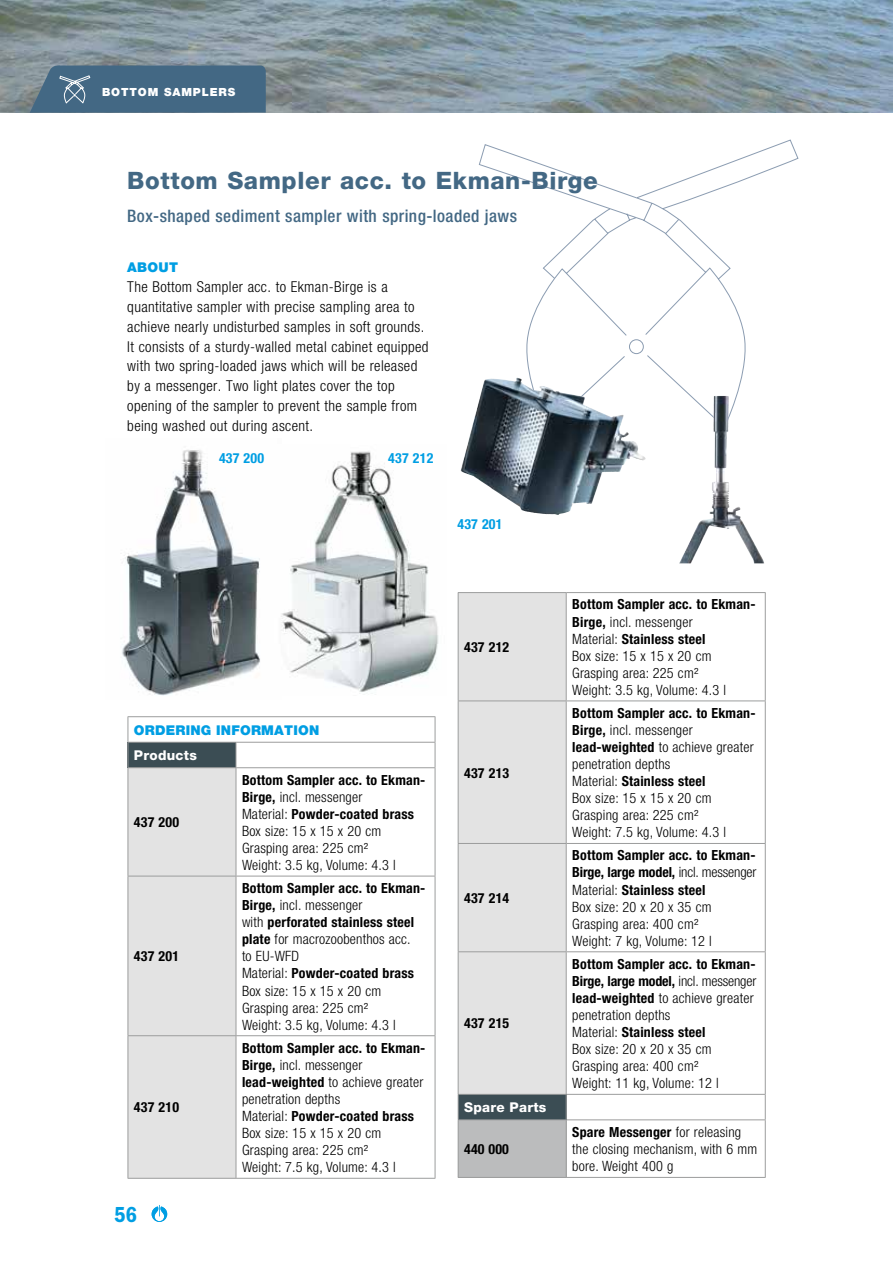
<style>
.page{position:relative;width:893px;height:1263px;background:#fff}
.page>*{position:absolute;margin:0;border:0;box-sizing:border-box;transform-origin:0 0}
.t1{font:800 24px "Helvetica Neue CE";letter-spacing:.025em;color:#436884}
.t2{font:600 condensed 22.5px "Franklin Gothic Itc TCE";color:#009ee3}
.t3{font:500 condensed 17.25px "Helvetica Neue";letter-spacing:.025em;color:#436884}
.t4{font:300 condensed 15px/19.8px "Helvetica Neue";letter-spacing:.025em;color:#000}
.t5{font:300 condensed 14.25px/17.1px "Helvetica Neue";letter-spacing:.015em;color:#000}
.t6{font:700 condensed 13.95px/17.1px "Helvetica Neue";letter-spacing:.015em;color:#000;text-align:justify}
.t7{font:700 condensed 13.95px "Helvetica Neue";letter-spacing:.015em;color:#009ee3}
.t8{font:900 13.5px "Helvetica Neue";letter-spacing:.015em;color:#009ee3}
.t9{font:800 13.5px "Helvetica Neue CE";letter-spacing:.02em;color:#fff}
.t10{font:800 13.5px "Helvetica Neue";letter-spacing:.02em;color:#fff}
.t11{font:900 11.25px "Helvetica Neue CE";letter-spacing:.08em;color:#fff}
.s1{font-weight:700;font-size:13.95px}
.s2{font-weight:300;font-size:14.25px}
</style>
<div class="page">
<svg style="left:152px;top:1205px;width:15px;height:17px"></svg>
<svg style="left:479px;top:139px;width:319px;height:291px"></svg>
<img style="left:0;top:0;width:893px;height:113px">
<svg style="left:30px;top:64px;width:236px;height:49px;background:#4b6d87"></svg>
<img style="left:122px;top:450px;width:138px;height:246px">
<img style="left:281px;top:451px;width:158px;height:241px">
<svg style="left:237px;top:743px;width:198px;height:435px"></svg>
<hr style="left:128px;top:716px;width:108px;height:1px;background:#9c9d9d">
<hr style="left:236px;top:716px;width:199px;height:1px;background:#9c9d9d">
<hr style="left:236px;top:742px;width:199px;height:1px;background:#9c9d9d">
<svg style="left:128px;top:717px;width:109px;height:461px;background:#dadbdc"></svg>
<svg style="left:435px;top:717px;width:1px;height:50px"></svg>
<hr style="left:128px;top:767px;width:108px;height:1px;background:#9c9d9d">
<hr style="left:128px;top:768px;width:1px;height:108px;background:#9c9d9d">
<hr style="left:236px;top:767px;width:199px;height:1px;background:#9c9d9d">
<hr style="left:236px;top:768px;width:1px;height:108px;background:#9c9d9d">
<hr style="left:435px;top:768px;width:1px;height:108px;background:#9c9d9d">
<hr style="left:128px;top:876px;width:108px;height:1px;background:#9c9d9d">
<hr style="left:128px;top:876px;width:1px;height:159px;background:#9c9d9d">
<hr style="left:236px;top:876px;width:199px;height:1px;background:#9c9d9d">
<hr style="left:236px;top:876px;width:1px;height:159px;background:#9c9d9d">
<hr style="left:435px;top:876px;width:1px;height:159px;background:#9c9d9d">
<hr style="left:128px;top:1035px;width:108px;height:1px;background:#9c9d9d">
<hr style="left:128px;top:1036px;width:1px;height:142px;background:#9c9d9d">
<hr style="left:236px;top:1035px;width:199px;height:1px;background:#9c9d9d">
<hr style="left:236px;top:1036px;width:1px;height:142px;background:#9c9d9d">
<hr style="left:435px;top:1036px;width:1px;height:142px;background:#9c9d9d">
<hr style="left:128px;top:1178px;width:108px;height:1px;background:#9c9d9d">
<hr style="left:236px;top:1178px;width:199px;height:1px;background:#9c9d9d">
<div style="left:459px;top:593px;width:107px;height:501px;background:#e3e3e3"></div>
<svg style="left:567px;top:593px;width:198px;height:584px"></svg>
<div style="left:458px;top:1094px;width:108px;height:26px;background:#3b4d54"></div>
<div style="left:458px;top:1120px;width:108px;height:57px;background:#bbbcbd"></div>
<hr style="left:458px;top:592px;width:108px;height:1px;background:#9c9d9d">
<hr style="left:458px;top:593px;width:1px;height:107px;background:#9c9d9d">
<hr style="left:566px;top:592px;width:200px;height:1px;background:#9c9d9d">
<hr style="left:566px;top:593px;width:1px;height:107px;background:#9c9d9d">
<hr style="left:765px;top:593px;width:1px;height:107px;background:#9c9d9d">
<hr style="left:458px;top:700px;width:108px;height:1px;background:#9c9d9d">
<hr style="left:458px;top:701px;width:1px;height:142px;background:#9c9d9d">
<hr style="left:566px;top:700px;width:200px;height:1px;background:#9c9d9d">
<hr style="left:566px;top:701px;width:1px;height:142px;background:#9c9d9d">
<hr style="left:765px;top:701px;width:1px;height:142px;background:#9c9d9d">
<hr style="left:458px;top:843px;width:108px;height:1px;background:#9c9d9d">
<hr style="left:458px;top:844px;width:1px;height:107px;background:#9c9d9d">
<hr style="left:566px;top:843px;width:200px;height:1px;background:#9c9d9d">
<hr style="left:566px;top:844px;width:1px;height:107px;background:#9c9d9d">
<hr style="left:765px;top:844px;width:1px;height:107px;background:#9c9d9d">
<hr style="left:458px;top:951px;width:108px;height:1px;background:#9c9d9d">
<hr style="left:458px;top:952px;width:1px;height:142px;background:#9c9d9d">
<hr style="left:566px;top:951px;width:200px;height:1px;background:#9c9d9d">
<hr style="left:566px;top:952px;width:1px;height:142px;background:#9c9d9d">
<hr style="left:765px;top:952px;width:1px;height:142px;background:#9c9d9d">
<hr style="left:458px;top:1094px;width:108px;height:1px;background:#9c9d9d">
<svg style="left:458px;top:1095px;width:1px;height:24px"></svg>
<hr style="left:566px;top:1094px;width:200px;height:1px;background:#9c9d9d">
<svg style="left:566px;top:1095px;width:1px;height:24px"></svg>
<svg style="left:765px;top:1095px;width:1px;height:24px"></svg>
<hr style="left:458px;top:1119px;width:108px;height:1px;background:#9c9d9d">
<hr style="left:458px;top:1120px;width:1px;height:57px;background:#9c9d9d">
<hr style="left:566px;top:1119px;width:200px;height:1px;background:#9c9d9d">
<hr style="left:566px;top:1120px;width:1px;height:57px;background:#9c9d9d">
<hr style="left:765px;top:1120px;width:1px;height:57px;background:#9c9d9d">
<hr style="left:458px;top:1177px;width:108px;height:1px;background:#9c9d9d">
<hr style="left:566px;top:1177px;width:200px;height:1px;background:#9c9d9d">
<img style="left:461px;top:378px;width:111px;height:137px">
<img style="left:709px;top:396px;width:7px;height:118px">
<p class="t11" style="left:102px;top:85px;width:135px">BOTTOM SAMPLERS</p>
<h1 class="t1" style="left:127px;top:165px;width:472px">Bottom Sampler acc. to Ekman-Birge</h1>
<p class="t3" style="left:127px;top:206px;width:391px">Box-shaped sediment sampler with spring-loaded jaws</p>
<p class="t8" style="left:127px;top:260px;width:52px">ABOUT</p>
<p class="t4" style="left:127px;top:277px;width:303px">The Bottom Sampler acc. to Ekman-Birge is a quantitative sampler with precise sampling area to achieve nearly undisturbed samples in soft grounds.<br>It consists of a sturdy-walled metal cabinet equipped with two spring-loaded jaws which will be released by a messenger. Two light plates cover the top opening of the sampler to prevent the sample from being washed out during ascent.</p>
<p class="t7" style="left:219px;top:449px;width:47px">437 200</p>
<p class="t7" style="left:388px;top:449px;width:47px">437 212</p>
<p class="t7" style="left:457px;top:515px;width:47px">437 201</p>
<p class="t8" style="left:134px;top:722px;width:187px">ORDERING INFORMATION</p>
<p class="t10" style="left:134px;top:747px;width:64px">Products</p>
<p class="t6" style="left:134px;top:814px;width:47px">437 200</p>
<p class="t6" style="left:134px;top:948px;width:47px">437 201</p>
<p class="t6" style="left:134px;top:1099px;width:47px">437 210</p>
<h2 class="t2" style="left:114px;top:1201px;width:24px">56</h2>
<p class="t6" style="left:242px;top:771px;width:185px">Bottom Sampler acc. to Ekman-</p>
<p class="t5" style="left:242px;top:788px;width:122px"><span class="s1">Birge,</span> incl. messenger</p>
<p class="t6" style="left:242px;top:805px;width:174px"><span class="s2">Material:</span> Powder-coated brass</p>
<p class="t5" style="left:242px;top:822px;width:155px">Box size: 15 x 15 x 20 cm<br>Grasping area: 225 cm²<br>Weight: 3.5 kg, Volume: 4.3 l</p>
<p class="t6" style="left:242px;top:879px;width:185px">Bottom Sampler acc. to Ekman-</p>
<p class="t5" style="left:242px;top:896px;width:122px"><span class="s1">Birge,</span> incl. messenger</p>
<p class="t6" style="left:242px;top:913px;width:174px"><span class="s2">with</span> perforated stainless steel</p>
<p class="t5" style="left:242px;top:930px;width:170px"><span class="s1">plate</span> for macrozoobenthos acc. to EU-WFD</p>
<p class="t6" style="left:242px;top:965px;width:174px"><span class="s2">Material:</span> Powder-coated brass</p>
<p class="t5" style="left:242px;top:982px;width:155px">Box size: 15 x 15 x 20 cm<br>Grasping area: 225 cm²<br>Weight: 3.5 kg, Volume: 4.3 l</p>
<p class="t6" style="left:242px;top:1039px;width:185px">Bottom Sampler acc. to Ekman-</p>
<p class="t5" style="left:242px;top:1056px;width:183px"><span class="s1">Birge,</span> incl. messenger <span class="s1">lead-weighted</span> to achieve greater penetration depths</p>
<p class="t6" style="left:242px;top:1107px;width:174px"><span class="s2">Material:</span> Powder-coated brass</p>
<p class="t5" style="left:242px;top:1124px;width:155px">Box size: 15 x 15 x 20 cm<br>Grasping area: 225 cm²<br>Weight: 7.5 kg, Volume: 4.3 l</p>
<p class="t6" style="left:464px;top:638px;width:47px">437 212</p>
<p class="t6" style="left:464px;top:764px;width:47px">437 213</p>
<p class="t6" style="left:464px;top:889px;width:47px">437 214</p>
<p class="t6" style="left:464px;top:1015px;width:47px">437 215</p>
<p class="t9" style="left:464px;top:1099px;width:84px">Spare Parts</p>
<p class="t6" style="left:464px;top:1140px;width:46px">440 000</p>
<p class="t6" style="left:572px;top:596px;width:185px">Bottom Sampler acc. to Ekman-</p>
<p class="t5" style="left:572px;top:613px;width:122px"><span class="s1">Birge,</span> incl. messenger</p>
<p class="t6" style="left:572px;top:630px;width:135px"><span class="s2">Material:</span> Stainless steel</p>
<p class="t5" style="left:572px;top:647px;width:155px">Box size: 15 x 15 x 20 cm<br>Grasping area: 225 cm²<br>Weight: 3.5 kg, Volume: 4.3 l</p>
<p class="t6" style="left:572px;top:704px;width:185px">Bottom Sampler acc. to Ekman-</p>
<p class="t5" style="left:572px;top:721px;width:183px"><span class="s1">Birge,</span> incl. messenger <span class="s1">lead-weighted</span> to achieve greater penetration depths</p>
<p class="t6" style="left:572px;top:772px;width:135px"><span class="s2">Material:</span> Stainless steel</p>
<p class="t5" style="left:572px;top:789px;width:155px">Box size: 15 x 15 x 20 cm<br>Grasping area: 225 cm²<br>Weight: 7.5 kg, Volume: 4.3 l</p>
<p class="t6" style="left:572px;top:846px;width:186px">Bottom Sampler acc. to Ekman-Birge, large model, <span class="s2">incl. messenger Material:</span> Stainless steel</p>
<p class="t5" style="left:572px;top:898px;width:141px">Box size: 20 x 20 x 35 cm<br>Grasping area: 400 cm²<br>Weight: 7 kg, Volume: 12 l</p>
<p class="t6" style="left:572px;top:955px;width:186px">Bottom Sampler acc. to Ekman-<br>Birge, large model, <span class="s2">incl. messenger</span></p>
<p class="t5" style="left:572px;top:989px;width:183px"><span class="s1">lead-weighted</span> to achieve greater penetration depths</p>
<p class="t6" style="left:572px;top:1023px;width:135px"><span class="s2">Material:</span> Stainless steel</p>
<p class="t5" style="left:572px;top:1040px;width:148px">Box size: 20 x 20 x 35 cm<br>Grasping area: 400 cm²<br>Weight: 11 kg, Volume: 12 l</p>
<p class="t6" style="left:572px;top:1123px;width:170px">Spare Messenger <span class="s2">for releasing</span></p>
<p class="t5" style="left:572px;top:1140px;width:186px">the closing mechanism, with 6 mm bore. Weight 400 g</p>
</div>
